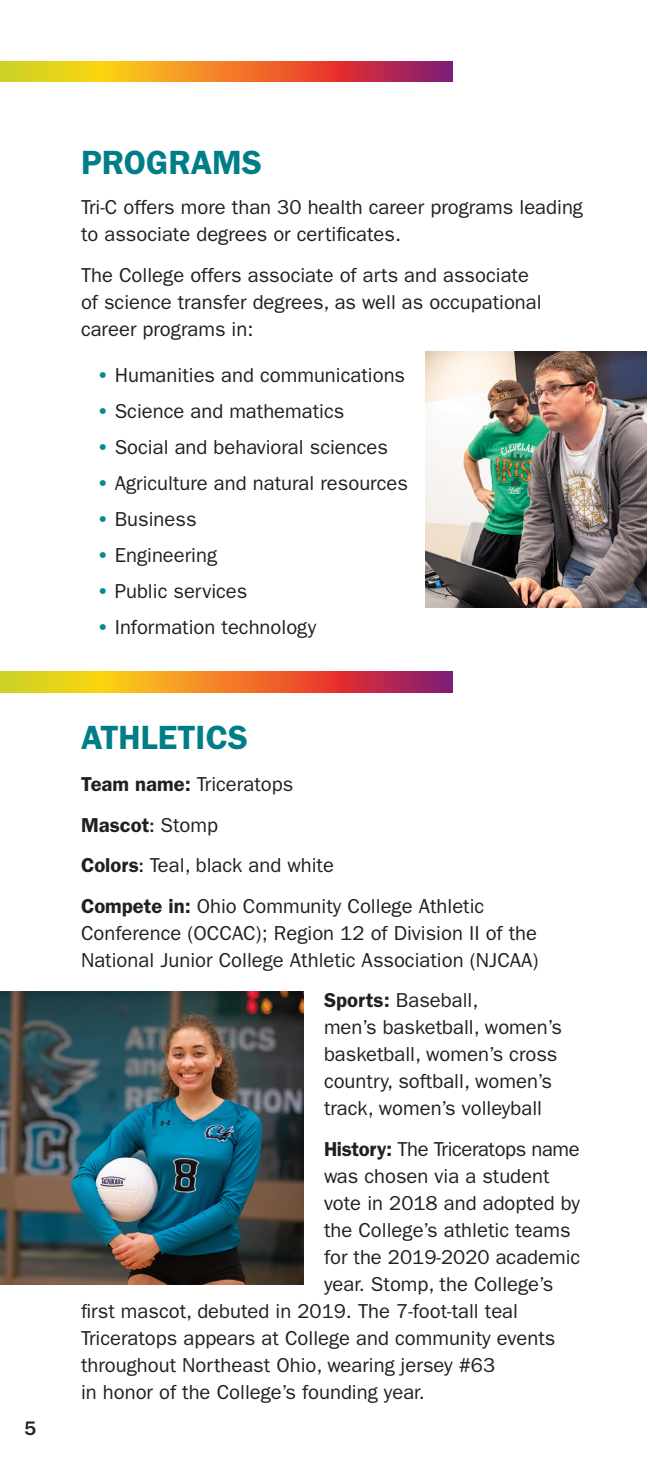
<style>
.page{position:relative;width:648px;height:1458px;background:#fff}
.page>*{position:absolute;margin:0;border:0;box-sizing:border-box;transform-origin:0 0}
.Subhead_1{font:600 33.75px "ITC Franklin Gothic Std";color:#007e87}
.Body_Copy_1{font:20.25px/27px "ITC Franklin Gothic Std";color:#231f20}
.Body_Copy_1-2{font:20.25px "ITC Franklin Gothic Std";letter-spacing:-.02em;color:#231f20}
.Body_Copy_1-3{font:600 20.25px "ITC Franklin Gothic Std";color:#231f20}
.t1{font:500 20.25px "ITC Franklin Gothic Std";color:#231f20}
.s1{font-weight:600;color:#008c95}
.s2{font-weight:600}
.s3{font-weight:500}
.s4{font-weight:400}
</style>
<div class="page">
<svg style="left:0;top:672px;width:452px;height:20px;background:#de7d2e"></svg>
<img style="left:425px;top:352px;width:221px;height:256px">
<img style="left:0;top:991px;width:304px;height:294px">
<svg style="left:0;top:61px;width:452px;height:21px;background:#de7d2e"></svg>
<p class="t1" style="left:24px;top:1417px;width:13px">5</p>
<p class="Subhead_1" style="left:81px;top:142px;width:183px">PROGRAMS</p>
<p class="Body_Copy_1" style="left:81px;top:194px;width:504px">Tri-C offers more than 30 health career programs leading to associate degrees or certificates.</p>
<p class="Body_Copy_1" style="left:81px;top:262px;width:462px">The College offers associate of arts and associate of science transfer degrees, as well as occupational career programs in:</p>
<p class="Body_Copy_1" style="left:97px;top:362px;width:310px"><span class="s1">•</span> Humanities and communications</p>
<p class="Body_Copy_1" style="left:97px;top:398px;width:249px"><span class="s1">•</span> Science and mathematics</p>
<p class="Body_Copy_1" style="left:97px;top:434px;width:293px"><span class="s1">•</span> Social and behavioral sciences</p>
<p class="Body_Copy_1" style="left:97px;top:470px;width:313px"><span class="s1">•</span> Agriculture and natural resources</p>
<p class="Body_Copy_1" style="left:97px;top:506px;width:101px"><span class="s1">•</span> Business</p>
<p class="Body_Copy_1" style="left:97px;top:542px;width:122px"><span class="s1">•</span> Engineering</p>
<p class="Body_Copy_1" style="left:97px;top:578px;width:152px"><span class="s1">•</span> Public services</p>
<p class="Body_Copy_1" style="left:97px;top:614px;width:221px"><span class="s1">•</span> Information technology</p>
<p class="Subhead_1" style="left:81px;top:717px;width:169px">ATHLETICS</p>
<p class="Body_Copy_1" style="left:81px;top:771px;width:214px"><span class="s2">Team name:</span> Triceratops</p>
<p class="Body_Copy_1-3" style="left:81px;top:813px;width:139px">Mascot<span class="s3">:</span> <span class="s4">Stomp</span></p>
<p class="Body_Copy_1" style="left:81px;top:852px;width:254px"><span class="s2">Colors</span><span class="s3">:</span> Teal, black and white</p>
<p class="Body_Copy_1" style="left:81px;top:893px;width:459px"><span class="s2">Compete in:</span> Ohio Community College Athletic<br>Conference (OCCAC); Region 12 of Division II of the<br>National Junior College Athletic Association (NJCAA)</p>
<p class="Body_Copy_1" style="left:324px;top:987px;width:239px"><span class="s2">Sports:</span> Baseball,<br>men’s basketball, women’s basketball, women’s cross country, softball, women’s track, women’s volleyball</p>
<p class="Body_Copy_1-2" style="left:324px;top:1137px;width:257px"><span class="s2">History:</span> The Triceratops name</p>
<p class="Body_Copy_1" style="left:324px;top:1163px;width:227px">was chosen via a student</p>
<p class="Body_Copy_1" style="left:324px;top:1190px;width:257px">vote in 2018 and adopted by</p>
<p class="Body_Copy_1" style="left:324px;top:1217px;width:248px">the College’s athletic teams</p>
<p class="Body_Copy_1" style="left:324px;top:1244px;width:258px">for the 2019-2020 academic</p>
<p class="Body_Copy_1" style="left:324px;top:1271px;width:231px">year. Stomp, the College’s</p>
<p class="Body_Copy_1" style="left:81px;top:1298px;width:439px">first mascot, debuted in 2019. The 7-foot-tall teal</p>
<p class="Body_Copy_1" style="left:81px;top:1325px;width:476px">Triceratops appears at College and community events</p>
<p class="Body_Copy_1" style="left:81px;top:1352px;width:416px">throughout Northeast Ohio, wearing jersey #63</p>
<p class="Body_Copy_1" style="left:81px;top:1379px;width:345px">in honor of the College’s founding year.</p>
</div>
